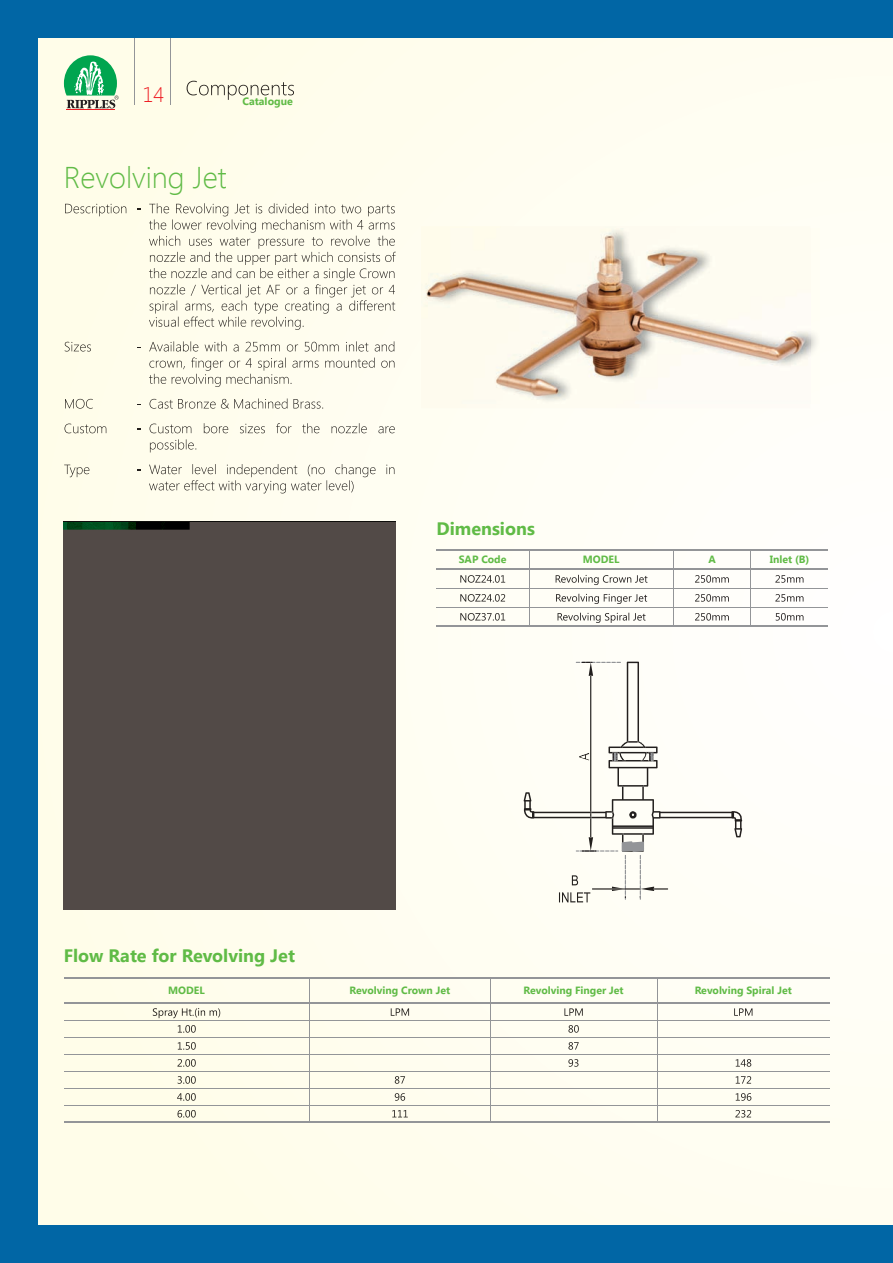
<style>
.page{position:relative;width:893px;height:1263px;background:#0166a5}
.page>*{position:absolute;margin:0;border:0;box-sizing:border-box;transform-origin:0 0}
.t1{font:300 30px "Segoe UI";color:#60bb46}
.t2{font:300 21px "Segoe UI";color:#ee1d23}
.t3{font:700 18px "Segoe UI";color:#60bb46}
.t4{font:700 10.65px "Segoe UI";color:#60bb46}
.t5{font:700 10.5px "Segoe UI";color:#60bb46}
</style>
<div class="page">
<div style="left:38px;top:38px;width:855px;height:1187px;background:#fffef2"></div>
<hr style="left:134px;top:38px;width:1px;height:67px;background:#939598">
<hr style="left:170px;top:38px;width:1px;height:67px;background:#939598">
<img style="left:187px;top:81px;width:107px;height:19px">
<img style="left:65px;top:204px;width:61px;height:12px">
<img style="left:149px;top:203px;width:21px;height:10px">
<img style="left:176px;top:203px;width:219px;height:13px">
<img style="left:149px;top:219px;width:246px;height:14px">
<img style="left:149px;top:236px;width:246px;height:13px">
<img style="left:150px;top:252px;width:246px;height:13px">
<img style="left:149px;top:268px;width:246px;height:13px">
<img style="left:150px;top:284px;width:245px;height:13px">
<img style="left:150px;top:300px;width:245px;height:14px">
<img style="left:149px;top:317px;width:155px;height:13px">
<img style="left:65px;top:342px;width:26px;height:9px">
<svg style="left:149px;top:342px;width:8px;height:9px"></svg>
<img style="left:157px;top:341px;width:238px;height:10px">
<img style="left:149px;top:357px;width:246px;height:14px">
<img style="left:149px;top:374px;width:143px;height:13px">
<img style="left:65px;top:399px;width:28px;height:10px">
<img style="left:150px;top:398px;width:39px;height:11px">
<svg style="left:189px;top:398px;width:134px;height:11px"></svg>
<img style="left:64px;top:424px;width:42px;height:9px">
<img style="left:150px;top:424px;width:42px;height:9px">
<img style="left:204px;top:423px;width:191px;height:10px">
<img style="left:150px;top:439px;width:46px;height:13px">
<img style="left:64px;top:465px;width:25px;height:12px">
<svg style="left:149px;top:465px;width:12px;height:9px"></svg>
<img style="left:161px;top:464px;width:234px;height:13px">
<img style="left:149px;top:480px;width:205px;height:13px">
<div style="left:64px;top:521px;width:331px;height:389px;background:#524a47"></div>
<hr style="left:437px;top:549px;width:92px;height:2px;background:#939598">
<hr style="left:529px;top:549px;width:144px;height:2px;background:#939598">
<hr style="left:673px;top:549px;width:78px;height:2px;background:#939598">
<hr style="left:751px;top:549px;width:77px;height:2px;background:#939598">
<hr style="left:437px;top:568px;width:92px;height:2px;background:#939598">
<hr style="left:529px;top:568px;width:144px;height:2px;background:#939598">
<hr style="left:673px;top:568px;width:78px;height:2px;background:#939598">
<hr style="left:751px;top:568px;width:77px;height:2px;background:#939598">
<hr style="left:437px;top:588px;width:92px;height:1px;background:#939598">
<hr style="left:529px;top:588px;width:144px;height:1px;background:#939598">
<hr style="left:673px;top:588px;width:78px;height:1px;background:#939598">
<hr style="left:751px;top:588px;width:77px;height:1px;background:#939598">
<hr style="left:437px;top:607px;width:92px;height:1px;background:#939598">
<hr style="left:437px;top:626px;width:92px;height:1px;background:#939598">
<svg style="left:529px;top:551px;width:1px;height:75px"></svg>
<hr style="left:529px;top:607px;width:144px;height:1px;background:#939598">
<hr style="left:529px;top:626px;width:144px;height:1px;background:#939598">
<svg style="left:673px;top:551px;width:1px;height:75px"></svg>
<hr style="left:673px;top:607px;width:78px;height:1px;background:#939598">
<hr style="left:673px;top:626px;width:78px;height:1px;background:#939598">
<svg style="left:750px;top:551px;width:1px;height:75px"></svg>
<hr style="left:751px;top:607px;width:77px;height:1px;background:#939598">
<hr style="left:751px;top:626px;width:77px;height:1px;background:#939598">
<img style="left:460px;top:575px;width:45px;height:8px">
<img style="left:556px;top:575px;width:91px;height:10px">
<img style="left:695px;top:575px;width:34px;height:8px">
<img style="left:775px;top:575px;width:28px;height:8px">
<img style="left:460px;top:594px;width:45px;height:8px">
<img style="left:556px;top:594px;width:91px;height:10px">
<img style="left:695px;top:594px;width:34px;height:8px">
<img style="left:775px;top:594px;width:28px;height:8px">
<img style="left:460px;top:613px;width:45px;height:8px">
<img style="left:558px;top:613px;width:87px;height:10px">
<img style="left:695px;top:613px;width:34px;height:8px">
<img style="left:776px;top:613px;width:27px;height:8px">
<hr style="left:64px;top:977px;width:246px;height:1px;background:#939598">
<hr style="left:310px;top:977px;width:180px;height:1px;background:#939598">
<hr style="left:490px;top:977px;width:167px;height:1px;background:#939598">
<hr style="left:657px;top:977px;width:172px;height:1px;background:#939598">
<hr style="left:64px;top:1002px;width:246px;height:2px;background:#939598">
<hr style="left:310px;top:1002px;width:180px;height:2px;background:#939598">
<hr style="left:490px;top:1002px;width:167px;height:2px;background:#939598">
<hr style="left:657px;top:1002px;width:172px;height:2px;background:#939598">
<hr style="left:64px;top:1020px;width:246px;height:1px;background:#939598">
<hr style="left:310px;top:1020px;width:180px;height:1px;background:#939598">
<hr style="left:490px;top:1020px;width:167px;height:1px;background:#939598">
<hr style="left:657px;top:1020px;width:172px;height:1px;background:#939598">
<hr style="left:64px;top:1037px;width:246px;height:1px;background:#939598">
<hr style="left:310px;top:1037px;width:180px;height:1px;background:#939598">
<hr style="left:490px;top:1037px;width:167px;height:1px;background:#939598">
<hr style="left:657px;top:1037px;width:172px;height:1px;background:#939598">
<hr style="left:64px;top:1054px;width:246px;height:1px;background:#939598">
<hr style="left:310px;top:1054px;width:180px;height:1px;background:#939598">
<hr style="left:490px;top:1054px;width:167px;height:1px;background:#939598">
<hr style="left:657px;top:1054px;width:172px;height:1px;background:#939598">
<hr style="left:64px;top:1071px;width:246px;height:1px;background:#939598">
<hr style="left:310px;top:1071px;width:180px;height:1px;background:#939598">
<hr style="left:490px;top:1071px;width:167px;height:1px;background:#939598">
<hr style="left:657px;top:1071px;width:172px;height:1px;background:#939598">
<hr style="left:64px;top:1088px;width:246px;height:1px;background:#939598">
<hr style="left:310px;top:1088px;width:180px;height:1px;background:#939598">
<hr style="left:490px;top:1088px;width:167px;height:1px;background:#939598">
<hr style="left:657px;top:1088px;width:172px;height:1px;background:#939598">
<hr style="left:64px;top:1105px;width:246px;height:1px;background:#939598">
<hr style="left:64px;top:1121px;width:246px;height:2px;background:#939598">
<svg style="left:309px;top:978px;width:1px;height:143px"></svg>
<hr style="left:310px;top:1105px;width:180px;height:1px;background:#939598">
<hr style="left:310px;top:1121px;width:180px;height:2px;background:#939598">
<svg style="left:490px;top:978px;width:1px;height:143px"></svg>
<hr style="left:490px;top:1105px;width:167px;height:1px;background:#939598">
<hr style="left:490px;top:1121px;width:167px;height:2px;background:#939598">
<svg style="left:657px;top:978px;width:1px;height:143px"></svg>
<hr style="left:657px;top:1105px;width:172px;height:1px;background:#939598">
<hr style="left:657px;top:1121px;width:172px;height:2px;background:#939598">
<img style="left:153px;top:1008px;width:67px;height:10px">
<img style="left:391px;top:1008px;width:18px;height:8px">
<img style="left:564px;top:1008px;width:19px;height:8px">
<img style="left:734px;top:1008px;width:18px;height:8px">
<img style="left:178px;top:1025px;width:18px;height:8px">
<svg style="left:568px;top:1025px;width:11px;height:8px"></svg>
<img style="left:178px;top:1042px;width:18px;height:8px">
<svg style="left:568px;top:1042px;width:11px;height:8px"></svg>
<img style="left:177px;top:1059px;width:19px;height:8px">
<svg style="left:568px;top:1059px;width:10px;height:8px"></svg>
<img style="left:736px;top:1059px;width:15px;height:8px">
<img style="left:178px;top:1076px;width:18px;height:8px">
<svg style="left:395px;top:1076px;width:10px;height:8px"></svg>
<img style="left:736px;top:1076px;width:15px;height:7px">
<img style="left:177px;top:1093px;width:19px;height:8px">
<svg style="left:395px;top:1093px;width:10px;height:8px"></svg>
<img style="left:736px;top:1093px;width:15px;height:8px">
<img style="left:177px;top:1110px;width:19px;height:7px">
<img style="left:392px;top:1110px;width:16px;height:7px">
<img style="left:735px;top:1110px;width:16px;height:7px">
<img style="left:524px;top:792px;width:88px;height:45px">
<img style="left:612px;top:787px;width:130px;height:50px">
<img style="left:612px;top:811px;width:32px;height:24px">
<img style="left:590px;top:676px;width:1px;height:161px">
<svg style="left:576px;top:662px;width:32px;height:14px"></svg>
<img style="left:654px;top:888px;width:14px;height:1px">
<img style="left:559px;top:892px;width:29px;height:10px">
<svg style="left:572px;top:837px;width:82px;height:63px"></svg>
<img style="left:608px;top:662px;width:50px;height:125px">
<img style="left:622px;top:785px;width:22px;height:2px">
<img style="left:425px;top:230px;width:385px;height:171px">
<svg style="left:64px;top:55px;width:55px;height:53px"></svg>
<hr style="left:67px;top:109px;width:48px;height:1px;background:#ee1d23">
<img style="left:619px;top:741px;width:34px;height:20px">
<h2 class="t2" style="left:143px;top:81px;width:23px">14</h2>
<p class="t4" style="left:242px;top:94px;width:52px">Catalogue</p>
<h1 class="t1" style="left:64px;top:156px;width:164px">Revolving Jet</h1>
<h3 class="t3" style="left:437px;top:515px;width:100px">Dimensions</h3>
<p class="t5" style="left:459px;top:552px;width:49px">SAP Code</p>
<p class="t5" style="left:583px;top:552px;width:38px">MODEL</p>
<p class="t5" style="left:708px;top:552px;width:9px">A</p>
<p class="t5" style="left:770px;top:552px;width:41px">Inlet (B)</p>
<h3 class="t3" style="left:64px;top:943px;width:233px">Flow Rate for Revolving Jet</h3>
<p class="t5" style="left:168px;top:983px;width:38px">MODEL</p>
<p class="t5" style="left:349px;top:983px;width:102px">Revolving Crown Jet</p>
<p class="t5" style="left:523px;top:983px;width:102px">Revolving Finger Jet</p>
<p class="t5" style="left:695px;top:983px;width:99px">Revolving Spiral Jet</p>
</div>
